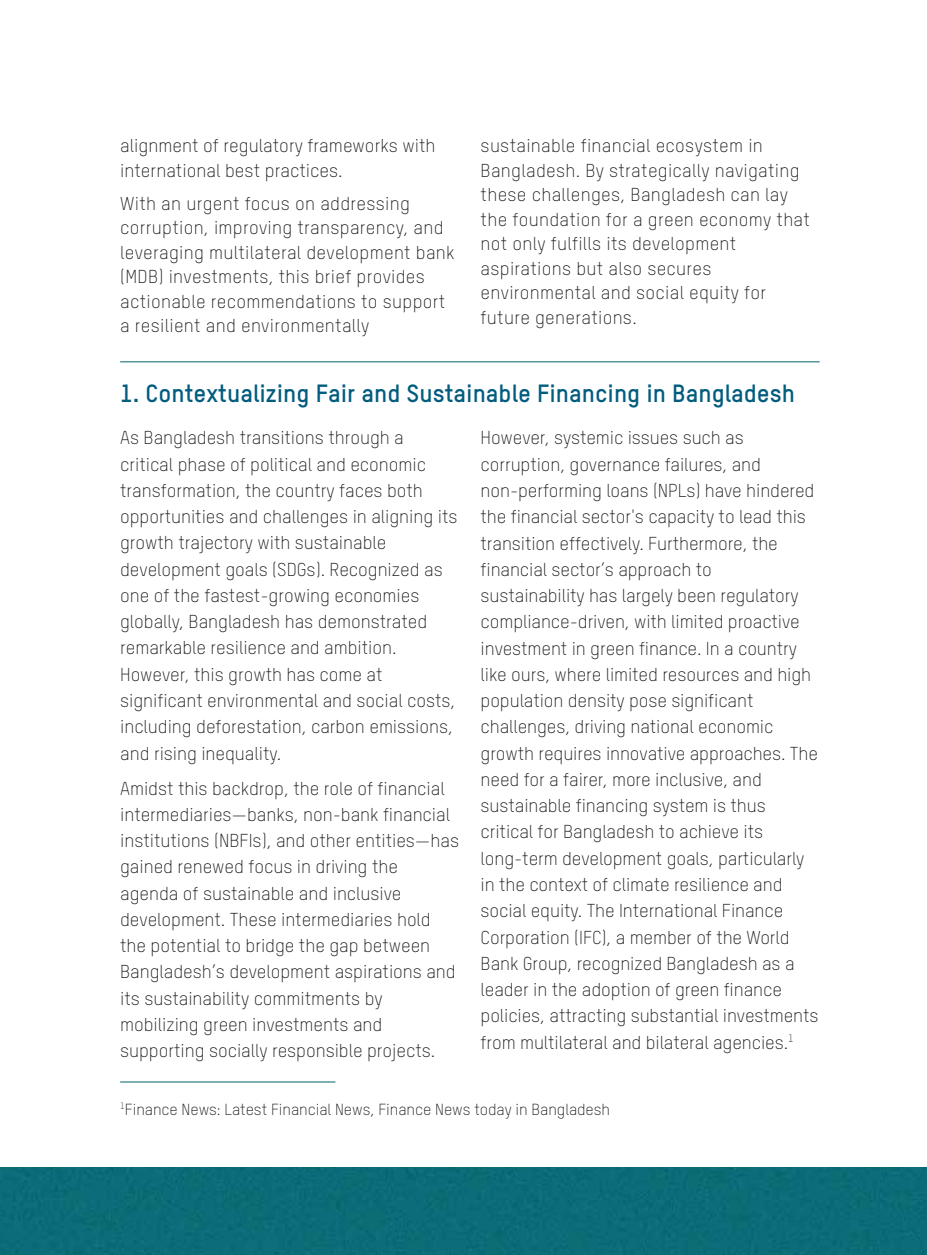
<style>
.page{position:relative;width:927px;height:1255px;background:#fff}
.page>*{position:absolute;margin:0;border:0;box-sizing:border-box;transform-origin:0 0}
.t1{font:700 24.5px "Oxfam TSTARPRO";color:#015c7e}
.t2{font:300 18.38px/26.2px "Oxfam TSTARPRO";letter-spacing:-.005em;color:#1d1d1b}
.t3{font:300 18.38px/24.5px "Oxfam TSTARPRO";letter-spacing:.015em;color:#1d1d1b}
.t4{font:300 15.75px "Oxfam TSTARPRO";letter-spacing:-.005em;color:#1d1d1b}
</style>
<div class="page">
<div style="left:0;top:1167px;width:927px;height:87px;background:#0b6d79"></div>
<hr style="left:120px;top:361px;width:699px;height:1px;background:#006369">
<hr style="left:120px;top:1081px;width:215px;height:1px;background:#006369">
<p class="t2" style="left:120px;top:132px;width:317px;line-height:24.5px">alignment of regulatory frameworks with international best practices.</p>
<p class="t3" style="left:120px;top:190px;width:336px">With an urgent focus on addressing corruption, improving transparency, and leveraging multilateral development bank (MDB) investments, this brief provides actionable recommendations to support a resilient and environmentally</p>
<p class="t3" style="left:480px;top:132px;width:331px">sustainable financial ecosystem in Bangladesh. By strategically navigating these challenges, Bangladesh can lay the foundation for a green economy that not only fulfills its development aspirations but also secures environmental and social equity for future generations.</p>
<h1 class="t1" style="left:120px;top:375px;width:676px">1. Contextualizing Fair and Sustainable Financing in Bangladesh</h1>
<p class="t2" style="left:120px;top:423px;width:339px">As Bangladesh transitions through a critical phase of political and economic transformation, the country faces both opportunities and challenges in aligning its growth trajectory with sustainable development goals (SDGs). Recognized as one of the fastest-growing economies globally, Bangladesh has demonstrated remarkable resilience and ambition.<br>However, this growth has come at significant environmental and social costs, including deforestation, carbon emissions, and rising inequality.</p>
<p class="t2" style="left:120px;top:773px;width:340px">Amidst this backdrop, the role of financial intermediaries—banks, non-bank financial institutions (NBFIs), and other entities—has gained renewed focus in driving the agenda of sustainable and inclusive development. These intermediaries hold the potential to bridge the gap between Bangladesh’s development aspirations and its sustainability commitments by mobilizing green investments and supporting socially responsible projects.</p>
<p class="t2" style="left:480px;top:423px;width:339px">However, systemic issues such as corruption, governance failures, and non-performing loans (NPLs) have hindered the financial sector's capacity to lead this transition effectively. Furthermore, the financial sector’s approach to sustainability has largely been regulatory compliance-driven, with limited proactive investment in green finance. In a country like ours, where limited resources and high population density pose significant challenges, driving national economic growth requires innovative approaches. The need for a fairer, more inclusive, and sustainable financing system is thus critical for Bangladesh to achieve its long-term development goals, particularly in the context of climate resilience and social equity. The International Finance Corporation (IFC), a member of the World Bank Group, recognized Bangladesh as a leader in the adoption of green finance policies, attracting substantial investments from multilateral and bilateral agencies.<sup>1</sup></p>
<p class="t4" style="left:120px;top:1097px;width:491px"><sup>1</sup>Finance News: Latest Financial News, Finance News today in Bangladesh</p>
</div>
